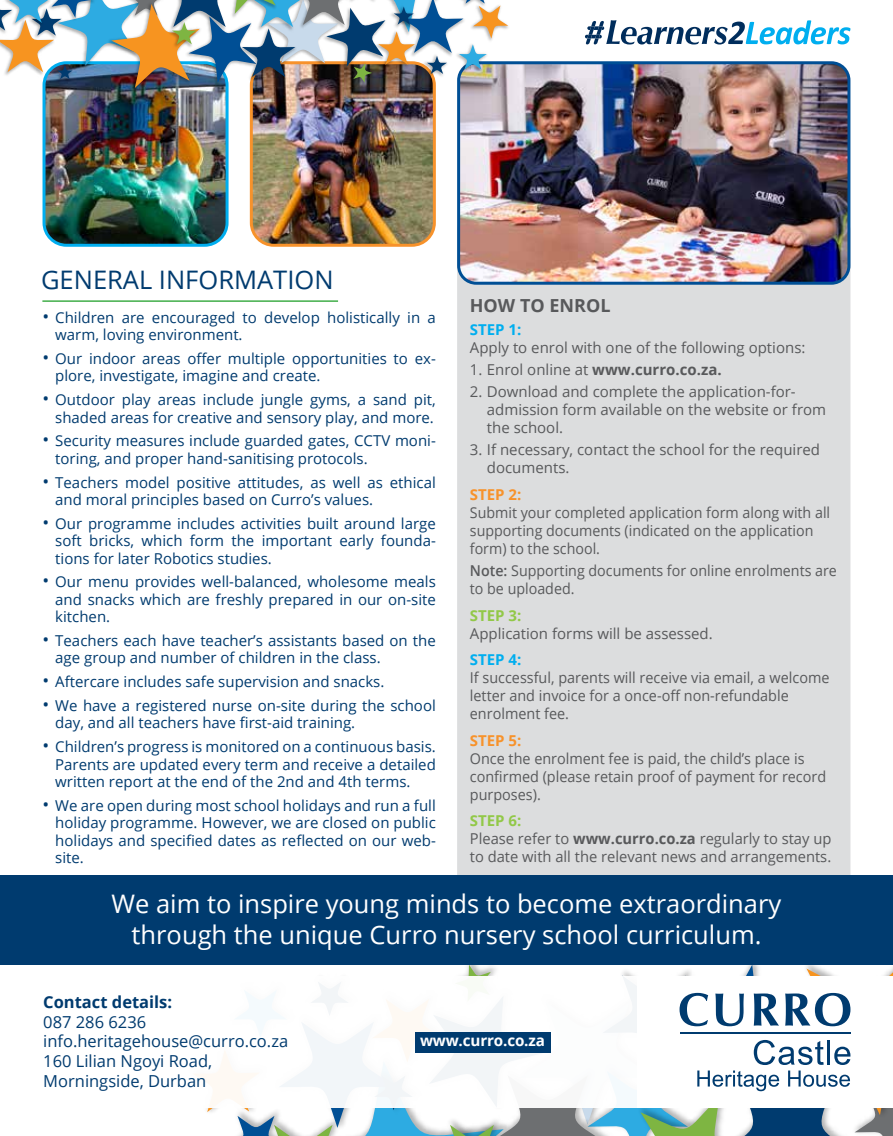
<style>
.page{position:relative;width:893px;height:1136px;background:#fff}
.page>*{position:absolute;margin:0;border:0;box-sizing:border-box;transform-origin:0 0}
.t1{font:25.5px/30.6px "Open Sans";color:#fff;text-align:center}
.t2{font:25.5px "Open Sans";color:#003b6f}
.t3{font:700 18px "Open Sans";color:#58595b}
.t4{font:16.5px/19.8px "Open Sans";color:#003b6f}
.t5{font:700 16.5px "Open Sans";color:#003b6f}
.t6{font:700 15.3px "Open Sans";letter-spacing:-.01em;color:#fff}
.t7{font:15px/17.4px "Open Sans";color:#003b6f}
.t8{font:15px/18px "Open Sans";color:#58595b}
.t9{font:15px/18px "Open Sans";color:#58595b;scale:.96 1}
.t10{font:15px/18px "Open Sans";color:#58595b;scale:.95 1}
.t11{font:700 15px "Open Sans";color:#58595b}
.t12{font:700 15px "Open Sans";color:#00aeef}
.t13{font:700 15px "Open Sans";color:#f7922b}
.t14{font:700 15px "Open Sans";color:#92c848}
.s1{font-size:18px}
.s2{font-weight:400}
.s3{font-weight:600}
.s4{font-weight:700;color:#92c848}
.s5{font-weight:700}
</style>
<div class="page">
<div style="left:457px;top:213px;width:393px;height:700px;background:#dcddde;border-radius:18px"></div>
<hr style="left:42px;top:300px;width:296px;height:2px;background:#41ad49">
<div style="left:0;top:875px;width:893px;height:89px;background:#003b6f"></div>
<img style="left:47px;top:88px;width:178px;height:155px">
<div style="left:43px;top:61px;width:186px;height:186px;border:3px solid #00aeef;border-radius:22px"></div>
<img style="left:254px;top:88px;width:178px;height:155px">
<div style="left:250px;top:61px;width:186px;height:186px;border:3px solid #f7922b;border-radius:22px"></div>
<img style="left:461px;top:65px;width:387px;height:216px">
<div style="left:457px;top:61px;width:393px;height:224px;border:3px solid #004f95;border-radius:18px"></div>
<img style="left:106px;top:88px;width:96px;height:6px">
<img style="left:0;top:0;width:508px;height:88px">
<svg style="left:585px;top:20px;width:265px;height:24px"></svg>
<svg style="left:192px;top:964px;width:701px;height:171px"></svg>
<h1 class="t2" style="left:41px;top:262px;width:294px">GENERAL INFORMATION</h1>
<p class="t7" style="left:55px;top:308px;width:382px;text-indent:-13px"><span class="s1">•</span> Children are encouraged to develop holistically in a warm, loving environment.</p>
<p class="t7" style="left:55px;top:349px;width:382px;text-indent:-13px"><span class="s1">•</span> Our indoor areas offer multiple opportunities to ex&shy;plore, investigate, imagine and create.</p>
<p class="t7" style="left:43px;top:390px;width:395px;text-align:right"><span class="s1">•</span> Outdoor play areas include jungle gyms, a sand pit, shaded areas for creative and sensory play, and more.</p>
<p class="t7" style="left:55px;top:432px;width:382px;text-indent:-13px"><span class="s1">•</span> Security measures include guarded gates, CCTV moni&shy;toring, and proper hand-sanitising protocols.</p>
<p class="t7" style="left:55px;top:473px;width:382px;text-indent:-13px"><span class="s1">•</span> Teachers model positive attitudes, as well as ethical and moral principles based on Curro’s values.</p>
<p class="t7" style="left:55px;top:514px;width:382px;text-align:justify;text-indent:-13px"><span class="s1">•</span> Our programme includes activities built around large soft bricks, which form the important early founda&shy;tions for later Robotics studies.</p>
<p class="t7" style="left:55px;top:573px;width:382px;text-align:justify;text-indent:-13px"><span class="s1">•</span> Our menu provides well-balanced, wholesome meals and snacks which are freshly prepared in our on-site kitchen.</p>
<p class="t7" style="left:55px;top:631px;width:382px;text-indent:-13px"><span class="s1">•</span> Teachers each have teacher’s assistants based on the age group and number of children in the class.</p>
<p class="t7" style="left:43px;top:672px;width:343px"><span class="s1">•</span> Aftercare includes safe supervision and snacks.</p>
<p class="t7" style="left:55px;top:696px;width:382px;text-indent:-13px"><span class="s1">•</span> We have a registered nurse on-site during the school day, and all teachers have first-aid training.</p>
<p class="t7" style="left:55px;top:737px;width:382px;text-align:justify;text-indent:-13px"><span class="s1">•</span> Children’s progress is monitored on a continuous basis.<br>Parents are updated every term and receive a detailed written report at the end of the 2nd and 4th terms.</p>
<p class="t7" style="left:55px;top:796px;width:382px;text-align:justify;text-indent:-13px"><span class="s1">•</span> We are open during most school holidays and run a full holiday programme. However, we are closed on public holidays and specified dates as reflected on our web&shy;site.</p>
<p class="t3" style="left:470px;top:293px;width:142px">HOW TO ENROL</p>
<p class="t12" style="left:470px;top:318px;width:53px">STEP 1:</p>
<p class="t8" style="left:470px;top:337px;width:337px">Apply to enrol with one of the following options:</p>
<p class="t11" style="left:470px;top:359px;width:253px"><span class="s2">1. Enrol online at</span> www.curro.co.za.</p>
<p class="t8" style="left:487px;top:382px;width:341px;text-indent:-17px">2. Download and complete the application-for&shy;admission form available on the website or from the school.</p>
<p class="t8" style="left:487px;top:440px;width:335px;text-indent:-17px">3. If necessary, contact the school for the required documents.</p>
<p class="t13" style="left:470px;top:484px;width:53px">STEP 2:</p>
<p class="t10" style="left:470px;top:503px;width:381px">Submit your completed application form along with all supporting documents (indicated on the application form) to the school.</p>
<p class="t10" style="left:470px;top:561px;width:388px"><span class="s3">Note:</span> Supporting documents for online enrolments are to be uploaded.</p>
<p class="t14" style="left:470px;top:604px;width:53px">STEP 3:</p>
<p class="t8" style="left:470px;top:624px;width:244px">Application forms will be assessed.</p>
<p class="t12" style="left:470px;top:649px;width:53px">STEP 4:</p>
<p class="t9" style="left:470px;top:668px;width:376px">If successful, parents will receive via email, a welcome letter and invoice for a once-off non-refundable enrolment fee.</p>
<p class="t13" style="left:470px;top:729px;width:53px">STEP 5:</p>
<p class="t9" style="left:470px;top:749px;width:373px">Once the enrolment fee is paid, the child’s place is confirmed (please retain proof of payment for record purposes).</p>
<p class="t8" style="left:470px;top:811px;width:363px"><span class="s4">STEP 6:<br></span>Please refer to <span class="s5">www.curro.co.za</span> regularly to stay up to date with all the relevant news and arrangements.</p>
<h1 class="t1" style="left:112px;top:887px;width:671px">We aim to inspire young minds to become extraordinary through the unique Curro nursery school curriculum.</h1>
<p class="t5" style="left:43px;top:989px;width:130px">Contact details:</p>
<p class="t4" style="left:43px;top:1011px;width:246px">087 286 6236 info.heritagehouse@curro.co.za<br>160 Lilian Ngoyi Road,<br>Morningside, Durban</p>
<p class="t6" style="left:420px;top:1029px;width:126px">www.curro.co.za</p>
</div>
